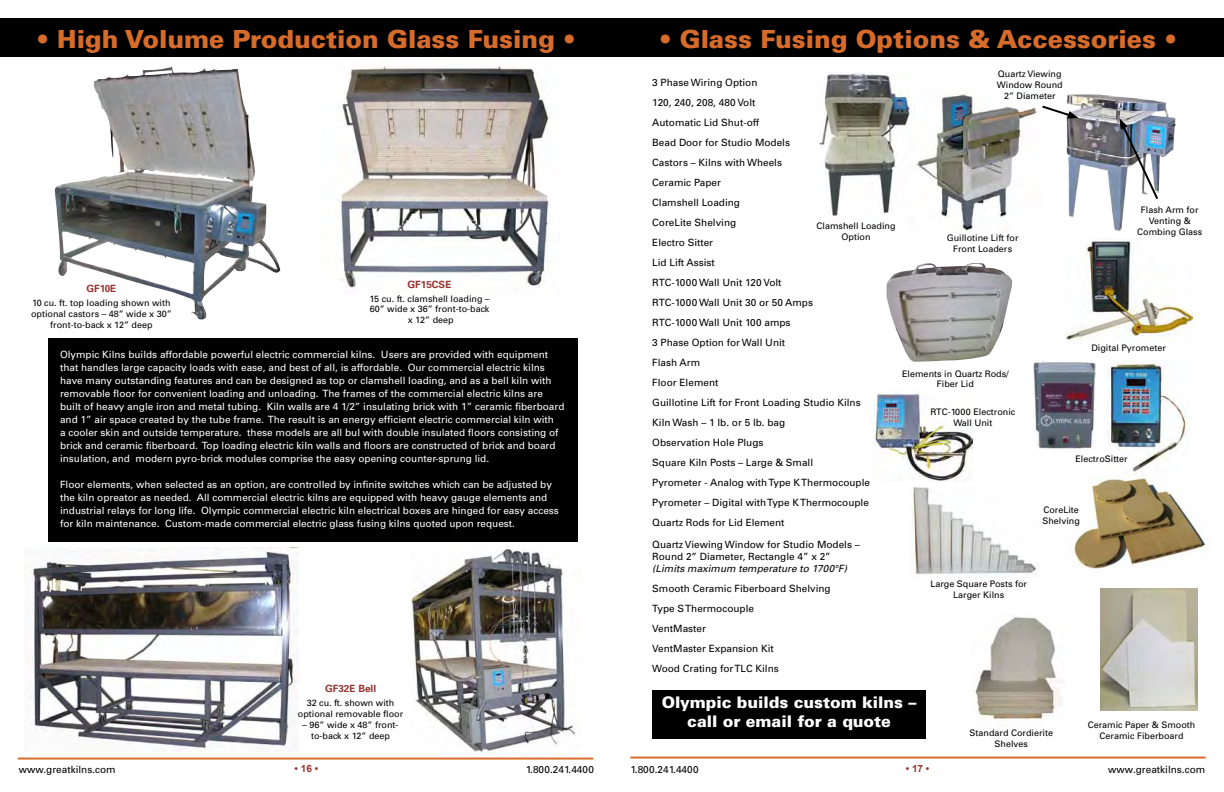
<style>
.page{position:relative;width:1224px;height:792px;background:#fff}
.page>*{position:absolute;margin:0;border:0;box-sizing:border-box;transform-origin:0 0}
.t1{font:900 25px "Univers";color:#d76c2a}
.t2{font:900 16px/19.2px "Univers";color:#fff;text-align:center}
.t3{font:10px/13px "Univers";color:#fff}
.t4{font:10px/20px "Univers";color:#000}
.t5{font:italic 10px "Univers";color:#000}
.t6{font:700 10px "Univers";color:#983530}
.t7{font:700 10px "Arial";color:#983530}
.t8{font:9px/10.8px "Univers";color:#000;text-align:center}
</style>
<div class="page">
<hr style="left:18px;top:758px;width:575px;height:2px;background:#d76c2a">
<hr style="left:630px;top:757px;width:576px;height:2px;background:#d76c2a">
<img style="left:340px;top:66px;width:210px;height:222px">
<div style="left:0;top:18px;width:1224px;height:38px;background:#000"></div>
<div style="left:48px;top:338px;width:529px;height:203px;background:#000"></div>
<img style="left:54px;top:67px;width:226px;height:252px">
<img style="left:915px;top:93px;width:122px;height:140px">
<img style="left:1108px;top:361px;width:81px;height:114px">
<img style="left:910px;top:488px;width:128px;height:88px">
<img style="left:1073px;top:478px;width:133px;height:91px">
<img style="left:1065px;top:239px;width:127px;height:103px">
<img style="left:1033px;top:360px;width:63px;height:90px">
<img style="left:975px;top:617px;width:90px;height:103px">
<img style="left:819px;top:73px;width:96px;height:143px">
<img style="left:1101px;top:589px;width:96px;height:122px">
<img style="left:886px;top:263px;width:126px;height:99px">
<img style="left:1066px;top:94px;width:110px;height:137px">
<svg style="left:1042px;top:104px;width:37px;height:15px"></svg>
<img style="left:1120px;top:118px;width:40px;height:83px">
<img style="left:873px;top:392px;width:100px;height:90px">
<img style="left:29px;top:547px;width:269px;height:204px">
<img style="left:410px;top:548px;width:166px;height:207px">
<div style="left:652px;top:690px;width:274px;height:48px;background:#000"></div>
<h1 class="t1" style="left:36px;top:24px;width:541px">• High Volume Production Glass Fusing •</h1>
<p class="t6" style="left:86px;top:283px;width:31px">GF10E</p>
<p class="t8" style="left:31px;top:298px;width:142px">10 cu. ft. top loading shown with optional castors – 48” wide x 30” front-to-back x 12” deep</p>
<p class="t6" style="left:408px;top:278px;width:45px">GF15CSE</p>
<p class="t8" style="left:369px;top:293px;width:122px">15 cu. ft. clamshell loading –<br>60” wide x 36” front-to-back x 12” deep</p>
<p class="t3" style="left:60px;top:348px;width:506px">Olympic Kilns builds affordable powerful electric commercial kilns. Users are provided with equipment that handles large capacity loads with ease, and best of all, is affordable. Our commercial electric kilns have many outstanding features and can be designed as top or clamshell loading, and as a bell kiln with removable floor for convenient loading and unloading. The frames of the commercial electric kilns are built of heavy angle iron and metal tubing. Kiln walls are 4 1/2” insulating brick with 1” ceramic fiberboard and 1” air space created by the tube frame. The result is an energy efficient electric commercial kiln with<br>a cooler skin and outside temperature. these models are all bul with double insulated floors consisting of brick and ceramic fiberboard. Top loading electric kiln walls and floors are constructed of brick and board insulation, and modern pyro-brick modules comprise the easy opening counter-sprung lid.</p>
<p class="t3" style="left:60px;top:478px;width:500px">Floor elements, when selected as an option, are controlled by infinite switches which can be adjusted by the kiln opreator as needed. All commercial electric kilns are equipped with heavy gauge elements and industrial relays for long life. Olympic commercial electric kiln electrical boxes are hinged for easy access for kiln maintenance. Custom-made commercial electric glass fusing kilns quoted upon request.</p>
<p class="t6" style="left:325px;top:683px;width:53px">GF32E Bell</p>
<p class="t8" style="left:298px;top:698px;width:107px">32 cu. ft. shown with optional removable floor</p>
<p class="t8" style="left:303px;top:719px;width:98px">– 96” wide x 48” front&shy;to-back x 12” deep</p>
<h1 class="t1" style="left:659px;top:24px;width:519px">• Glass Fusing Options &amp; Accessories •</h1>
<p class="t4" style="left:652px;top:72px;width:219px">3 Phase Wiring Option<br>120, 240, 208, 480 Volt<br>Automatic Lid Shut-off<br>Bead Door for Studio Models<br>Castors – Kilns with Wheels<br>Ceramic Paper<br>Clamshell Loading<br>CoreLite Shelving<br>Electro Sitter<br>Lid Lift Assist<br>RTC-1000 Wall Unit 120 Volt<br>RTC-1000 Wall Unit 30 or 50 Amps<br>RTC-1000 Wall Unit 100 amps<br>3 Phase Option for Wall Unit<br>Flash Arm<br>Floor Element<br>Guillotine Lift for Front Loading Studio Kilns<br>Kiln Wash – 1 lb. or 5 lb. bag<br>Observation Hole Plugs<br>Square Kiln Posts – Large &amp; Small<br>Pyrometer - Analog with Type K Thermocouple<br>Pyrometer – Digital with Type K Thermocouple<br>Quartz Rods for Lid Element</p>
<p class="t4" style="left:652px;top:538px;width:209px;line-height:12px">Quartz Viewing Window for Studio Models –<br>Round 2” Diameter, Rectangle 4” x 2”</p>
<p class="t5" style="left:652px;top:562px;width:196px">(Limits maximum temperature to 1700°F)</p>
<p class="t4" style="left:652px;top:578px;width:180px">Smooth Ceramic Fiberboard Shelving<br>Type S Thermocouple<br>VentMaster<br>VentMaster Expansion Kit<br>Wood Crating for TLC Kilns</p>
<p class="t8" style="left:997px;top:69px;width:67px">Quartz Viewing<br>Window Round<br>2” Diameter</p>
<p class="t8" style="left:1137px;top:205px;width:67px">Flash Arm for<br>Venting &amp;<br>Combing Glass</p>
<p class="t8" style="left:817px;top:221px;width:80px">Clamshell Loading<br>Option</p>
<p class="t8" style="left:947px;top:233px;width:73px">Guillotine Lift for<br>Front Loaders</p>
<p class="t8" style="left:1091px;top:342px;width:76px">Digital Pyrometer</p>
<p class="t8" style="left:902px;top:368px;width:108px">Elements in Quartz Rods/<br>Fiber Lid</p>
<p class="t8" style="left:930px;top:406px;width:86px">RTC-1000 Electronic<br>Wall Unit</p>
<p class="t8" style="left:1075px;top:453px;width:54px">ElectroSitter</p>
<p class="t8" style="left:1042px;top:505px;width:39px;text-align:left">CoreLite<br>Shelving</p>
<p class="t8" style="left:930px;top:579px;width:98px">Large Square Posts for<br>Larger Kilns</p>
<h2 class="t2" style="left:662px;top:692px;width:256px">Olympic builds custom kilns – call or email for a quote</h2>
<p class="t8" style="left:970px;top:728px;width:85px">Standard Cordierite<br>Shelves</p>
<p class="t8" style="left:1088px;top:719px;width:109px">Ceramic Paper &amp; Smooth<br>Ceramic Fiberboard</p>
<p class="t4" style="left:19px;top:759px;width:99px">www.greatkilns.com</p>
<p class="t7" style="left:295px;top:762px;width:25px">• 16 •</p>
<p class="t4" style="left:526px;top:759px;width:70px">1.800.241.4400</p>
<p class="t4" style="left:630px;top:759px;width:70px">1.800.241.4400</p>
<p class="t7" style="left:906px;top:762px;width:25px">• 17 •</p>
<p class="t4" style="left:1108px;top:760px;width:99px">www.greatkilns.com</p>
</div>
